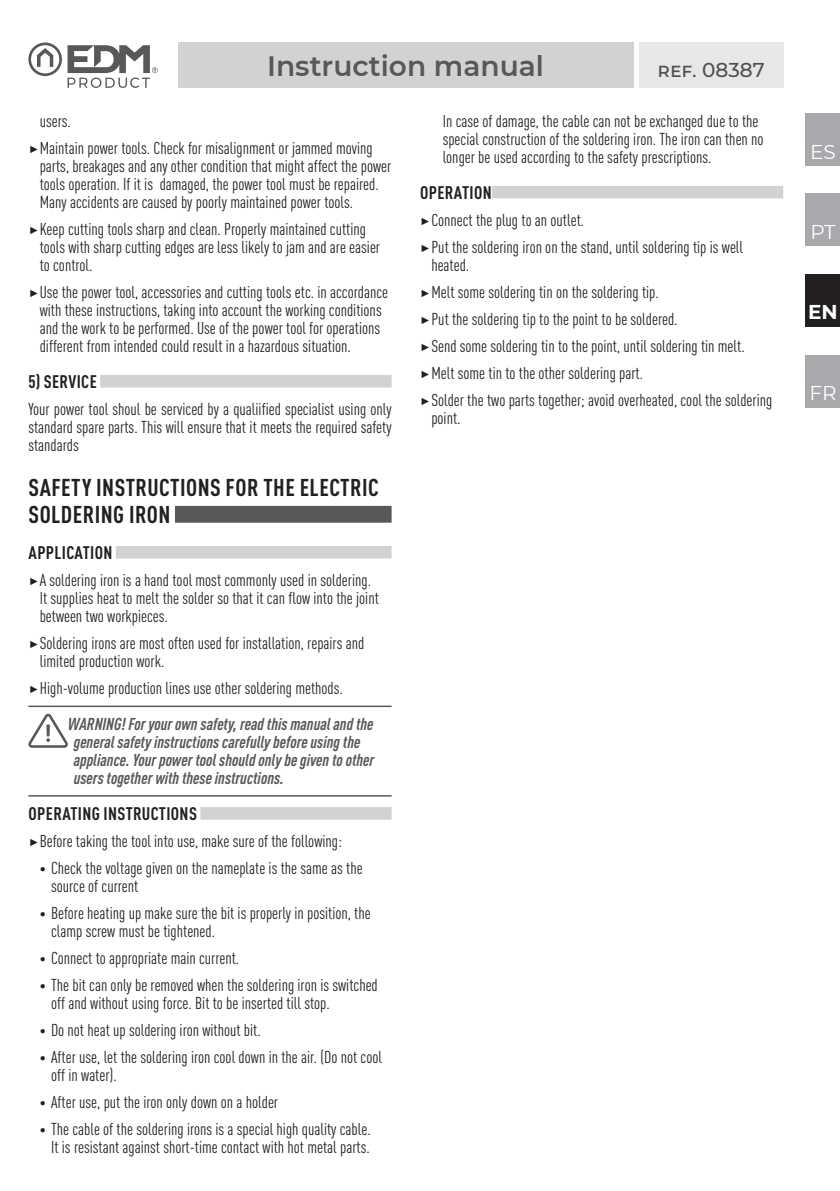
<style>
.page{position:relative;width:840px;height:1191px;background:#fff}
.page>*{position:absolute;margin:0;border:0;box-sizing:border-box;transform-origin:0 0}
.t1{font:600 28px "Montserrat";color:#57585a}
.t2{font:700 condensed 24px/27px "DIN Pro";letter-spacing:.02em;color:#231f20}
.t3{font:500 20px "Montserrat";color:#505052}
.t4{font:20px "Montserrat";color:#fff}
.t5{font:700 20px "Montserrat";color:#fff}
.t6{font:700 condensed 18px "DIN Pro";letter-spacing:.02em;color:#231f20}
.t7{font:condensed 17px/18px "DIN Pro";color:#231f20}
.t8{font:italic 700 condensed 17px/18px "DIN Pro";color:#57585a}
.s1{font-family:"Montserrat";font-stretch:normal}
.s2{font-weight:700;font-style:italic;color:#57585a}
.s3{font-family:"Montserrat";font-weight:700;font-stretch:normal}
</style>
<div class="page">
<div style="left:177px;top:43px;width:456px;height:45px;background:#d1d2d4"></div>
<div style="left:638px;top:43px;width:144px;height:45px;background:#e6e7e9"></div>
<div style="left:805px;top:113px;width:34px;height:53px;background:#a8a9ad"></div>
<div style="left:805px;top:193px;width:34px;height:53px;background:#a8a9ad"></div>
<div style="left:805px;top:274px;width:34px;height:53px;background:#231f20"></div>
<div style="left:805px;top:355px;width:34px;height:52px;background:#a8a9ad"></div>
<svg style="left:28px;top:43px;width:130px;height:45px"></svg>
<hr style="left:28px;top:705px;width:363px;height:2px;background:#57585a">
<hr style="left:28px;top:795px;width:363px;height:1px;background:#57585a">
<div style="left:100px;top:375px;width:291px;height:12px;background:#d1d2d4"></div>
<div style="left:175px;top:506px;width:216px;height:16px;background:#57585a"></div>
<div style="left:116px;top:546px;width:275px;height:12px;background:#d1d2d4"></div>
<svg style="left:28px;top:713px;width:40px;height:35px"></svg>
<div style="left:200px;top:807px;width:191px;height:12px;background:#d1d2d4"></div>
<div style="left:491px;top:186px;width:291px;height:12px;background:#d1d2d4"></div>
<h1 class="t1" style="left:267px;top:46px;width:278px">Instruction manual</h1>
<p class="t3" style="left:657px;top:56px;width:109px">ref. 08387</p>
<p class="t7" style="left:28px;top:106px;width:345px;line-height:27px;text-indent:11px">users.<br><span class="s1">▶</span>Maintain power tools. Check for misalignment or jammed moving</p>
<p class="t7" style="left:40px;top:155px;width:353px">parts, breakages and any other condition that might affect the power tools operation. If it is damaged, the power tool must be repaired.<br>Many accidents are caused by poorly maintained power tools.</p>
<p class="t7" style="left:40px;top:218px;width:342px;text-indent:-11px"><span class="s1">▶</span>Keep cutting tools sharp and clean. Properly maintained cutting tools with sharp cutting edges are less likely to jam and are easier to control.</p>
<p class="t7" style="left:40px;top:281px;width:350px;text-indent:-11px"><span class="s1">▶</span>Use the power tool, accessories and cutting tools etc. in accordance with these instructions, taking into account the working conditions and the work to be performed. Use of the power tool for operations different from intended could result in a hazardous situation.</p>
<p class="t6" style="left:28px;top:367px;width:70px">5) SERVICE</p>
<p class="t7" style="left:28px;top:398px;width:364px;text-align:justify">Your power tool shoul be serviced by a qualiified specialist using only standard spare parts. This will ensure that it meets the required safety standards</p>
<h2 class="t2" style="left:29px;top:471px;width:351px">SAFETY INSTRUCTIONS FOR THE ELECTRIC<br>SOLDERING IRON</h2>
<p class="t6" style="left:29px;top:539px;width:85px">APPLICATION</p>
<p class="t7" style="left:40px;top:569px;width:340px;text-indent:-11px"><span class="s1">▶</span>A soldering iron is a hand tool most commonly used in soldering.<br>It supplies heat to melt the solder so that it can flow into the joint between two workpieces.</p>
<p class="t7" style="left:40px;top:632px;width:326px;text-indent:-11px"><span class="s1">▶</span>Soldering irons are most often used for installation, repairs and limited production work.</p>
<p class="t7" style="left:68px;top:668px;width:307px;line-height:36px;text-indent:-39px"><span class="s1">▶</span>High-volume production lines use other soldering methods.<br><span class="s2">WARNING! For your own safety, read this manual and the</span></p>
<p class="t8" style="left:74px;top:731px;width:302px">general safety instructions carefully before using the appliance. Your power tool should only be given to other users together with these instructions.</p>
<p class="t6" style="left:29px;top:800px;width:170px">OPERATING INSTRUCTIONS</p>
<p class="t7" style="left:28px;top:830px;width:315px"><span class="s1">▶</span>Before taking the tool into use, make sure of the following:</p>
<p class="t7" style="left:51px;top:857px;width:313px;text-indent:-11px"><span class="s3">•</span> Check the voltage given on the nameplate is the same as the source of current</p>
<p class="t7" style="left:51px;top:902px;width:321px;text-indent:-11px"><span class="s3">•</span> Before heating up make sure the bit is properly in position, the clamp screw must be tightened.</p>
<p class="t7" style="left:40px;top:947px;width:201px"><span class="s3">•</span> Connect to appropriate main current.</p>
<p class="t7" style="left:51px;top:974px;width:328px;text-indent:-11px"><span class="s3">•</span> The bit can only be removed when the soldering iron is switched off and without using force. Bit to be inserted till stop.</p>
<p class="t7" style="left:40px;top:1019px;width:222px"><span class="s3">•</span> Do not heat up soldering iron without bit.</p>
<p class="t7" style="left:51px;top:1046px;width:332px;text-indent:-11px"><span class="s3">•</span> After use, let the soldering iron cool down in the air. (Do not cool off in water).</p>
<p class="t7" style="left:40px;top:1091px;width:240px"><span class="s3">•</span> After use, put the iron only down on a holder</p>
<p class="t7" style="left:40px;top:1118px;width:332px;text-align:right"><span class="s3">•</span> The cable of the soldering irons is a special high quality cable.<br>It is resistant against short-time contact with hot metal parts.</p>
<p class="t7" style="left:442px;top:110px;width:322px">In case of damage, the cable can not be exchanged due to the special construction of the soldering iron. The iron can then no longer be used according to the safety prescriptions.</p>
<p class="t6" style="left:420px;top:178px;width:73px">OPERATION</p>
<p class="t7" style="left:420px;top:205px;width:324px;line-height:27px"><span class="s1">▶</span>Connect the plug to an outlet.<br><span class="s1">▶</span>Put the soldering iron on the stand, until soldering tip is well</p>
<p class="t7" style="left:420px;top:250px;width:353px;line-height:27px;text-indent:11px">heated.<br><span class="s1">▶</span>Melt some soldering tin on the soldering tip.<br><span class="s1">▶</span>Put the soldering tip to the point to be soldered.<br><span class="s1">▶</span>Send some soldering tin to the point, until soldering tin melt. <span class="s1">▶</span>Melt some tin to the other soldering part.<br><span class="s1">▶</span>Solder the two parts together; avoid overheated, cool the soldering</p>
<p class="t7" style="left:431px;top:407px;width:31px">point.</p>
<p class="t4" style="left:809px;top:138px;width:27px">ES</p>
<p class="t4" style="left:809px;top:218px;width:27px">PT</p>
<p class="t5" style="left:807px;top:298px;width:31px">EN</p>
<p class="t4" style="left:808px;top:379px;width:29px">FR</p>
</div>
